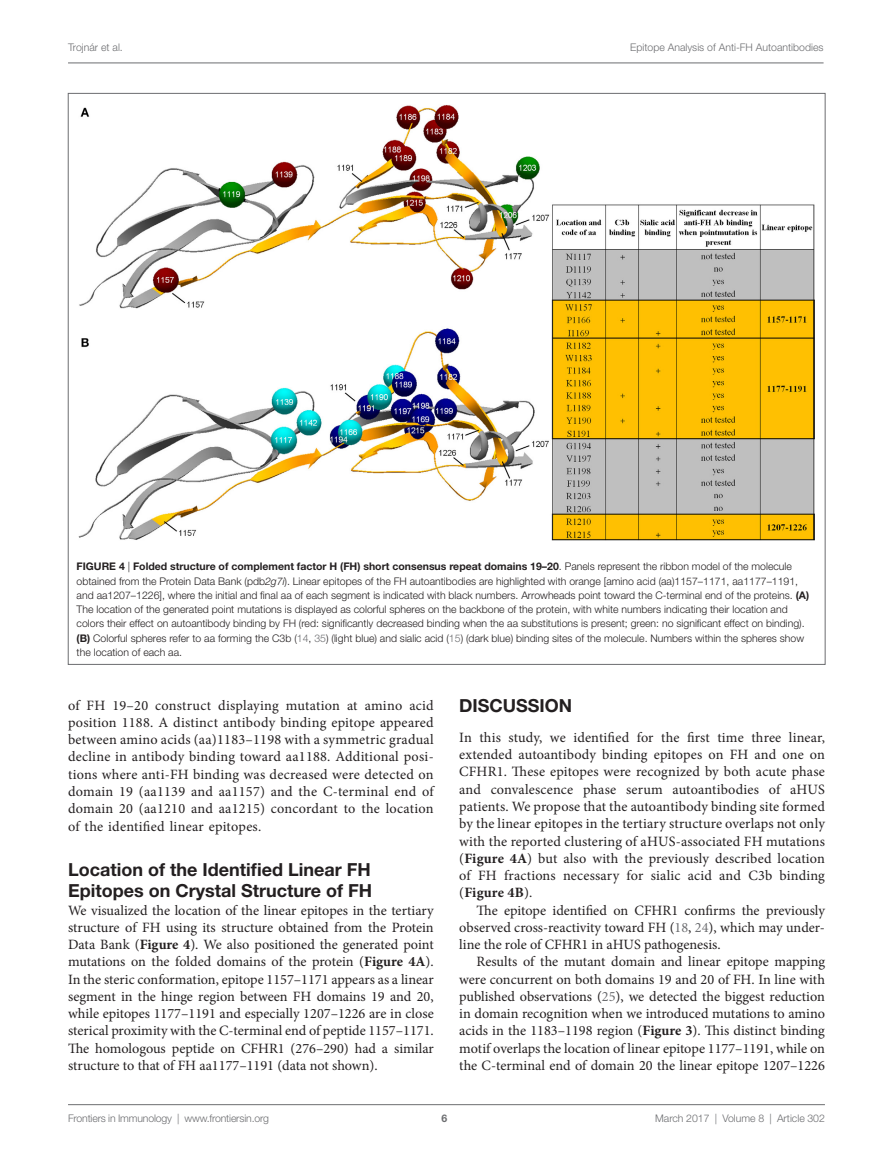
<style>
.page{position:relative;width:893px;height:1170px;background:#fff}
.page>*{position:absolute;margin:0;border:0;box-sizing:border-box;transform-origin:0 0}
.t1{font:700 18px/21px "Helvetica Neue LT Std";color:#231f20}
.t2{font:14.25px/17.2px "Minion Pro";color:#231f20;text-align:justify}
.t3{font:300 10.5px/14.2px "Helvetica Neue LT Std";color:#231f20}
.t4{font:300 10.5px "Helvetica Neue LT Std";color:#6c6d70}
.t5{font:700 10.5px "Helvetica Neue LT Std";color:#6c6d70}
.s1{font-weight:700}
.s2{font-style:italic}
.s3{color:#6c6d70}
</style>
<div class="page">
<img style="left:79px;top:105px;width:735px;height:435px">
<hr style="left:68px;top:63px;width:756px;height:1px;background:#6c6d70">
<hr style="left:68px;top:1104px;width:757px;height:1px;background:#6c6d70">
<p class="t4" style="left:68px;top:41px;width:56px">Trojnár et al.</p>
<p class="t4" style="left:630px;top:41px;width:195px">Epitope Analysis of Anti-FH Autoantibodies</p>
<p class="t3" style="left:77px;top:559px;width:734px"><span class="s1">Figure 4</span> | <span class="s1">Folded structure of complement factor H (FH) short consensus repeat domains 19–20</span>. Panels represent the ribbon model of the molecule obtained from the Protein Data Bank (pdb<span class="s2">2g7i</span>). Linear epitopes of the FH autoantibodies are highlighted with orange [amino acid (aa)1157–1171, aa1177–1191, and aa1207–1226], where the initial and final aa of each segment is indicated with black numbers. Arrowheads point toward the C-terminal end of the proteins. <span class="s1">(A)<br></span>The location of the generated point mutations is displayed as colorful spheres on the backbone of the protein, with white numbers indicating their location and colors their effect on autoantibody binding by FH (red: significantly decreased binding when the aa substitutions is present; green: no significant effect on binding). <span class="s1">(B)</span> Colorful spheres refer to aa forming the C3b (<span class="s3">14</span>, <span class="s3">35</span>) (light blue) and sialic acid (<span class="s3">15</span>) (dark blue) binding sites of the molecule. Numbers within the spheres show the location of each aa.</p>
<p class="t2" style="left:68px;top:696px;width:367px">of FH 19–20 construct displaying mutation at amino acid position 1188. A distinct antibody binding epitope appeared between amino acids (aa)1183–1198 with a symmetric gradual decline in antibody binding toward aa1188. Additional posi&shy;tions where anti-FH binding was decreased were detected on domain 19 (aa1139 and aa1157) and the C-terminal end of domain 20 (aa1210 and aa1215) concordant to the location of the identified linear epitopes.</p>
<p class="t1" style="left:68px;top:858px;width:303px">Location of the Identified Linear FH<br>Epitopes on Crystal Structure of FH</p>
<p class="t2" style="left:68px;top:901px;width:367px">We visualized the location of the linear epitopes in the tertiary structure of FH using its structure obtained from the Protein Data Bank (<span class="s1">Figure 4</span>). We also positioned the generated point mutations on the folded domains of the protein (<span class="s1">Figure 4A</span>).<br>In the steric conformation, epitope 1157–1171 appears as a linear segment in the hinge region between FH domains 19 and 20, while epitopes 1177–1191 and especially 1207–1226 are in close sterical proximity with the C-terminal end of peptide 1157–1171.<br>The homologous peptide on CFHR1 (276–290) had a similar structure to that of FH aa1177–1191 (data not shown).</p>
<p class="t1" style="left:459px;top:694px;width:112px">DISCUSSION</p>
<p class="t2" style="left:459px;top:728px;width:367px">In this study, we identified for the first time three linear, extended autoantibody binding epitopes on FH and one on CFHR1. These epitopes were recognized by both acute phase and convalescence phase serum autoantibodies of aHUS patients. We propose that the autoantibody binding site formed by the linear epitopes in the tertiary structure overlaps not only with the reported clustering of aHUS-associated FH mutations (<span class="s1">Figure 4A</span>) but also with the previously described location of FH fractions necessary for sialic acid and C3b binding (<span class="s1">Figure 4B</span>).</p>
<p class="t2" style="left:459px;top:901px;width:367px;text-indent:17px">The epitope identified on CFHR1 confirms the previously observed cross-reactivity toward FH (<span class="s3">18</span>, <span class="s3">24</span>), which may under&shy;line the role of CFHR1 in aHUS pathogenesis.</p>
<p class="t2" style="left:459px;top:953px;width:367px;text-indent:17px">Results of the mutant domain and linear epitope mapping were concurrent on both domains 19 and 20 of FH. In line with published observations (<span class="s3">25</span>), we detected the biggest reduction in domain recognition when we introduced mutations to amino acids in the 1183–1198 region (<span class="s1">Figure 3</span>). This distinct binding motif overlaps the location of linear epitope 1177–1191, while on the C-terminal end of domain 20 the linear epitope 1207–1226</p>
<p class="t4" style="left:68px;top:1111px;width:203px">Frontiers in Immunology | www.frontiersin.org</p>
<p class="t4" style="left:655px;top:1111px;width:171px">March 2017 | Volume 8 | Article 302</p>
<p class="t5" style="left:441px;top:1111px;width:7px">6</p>
</div>
